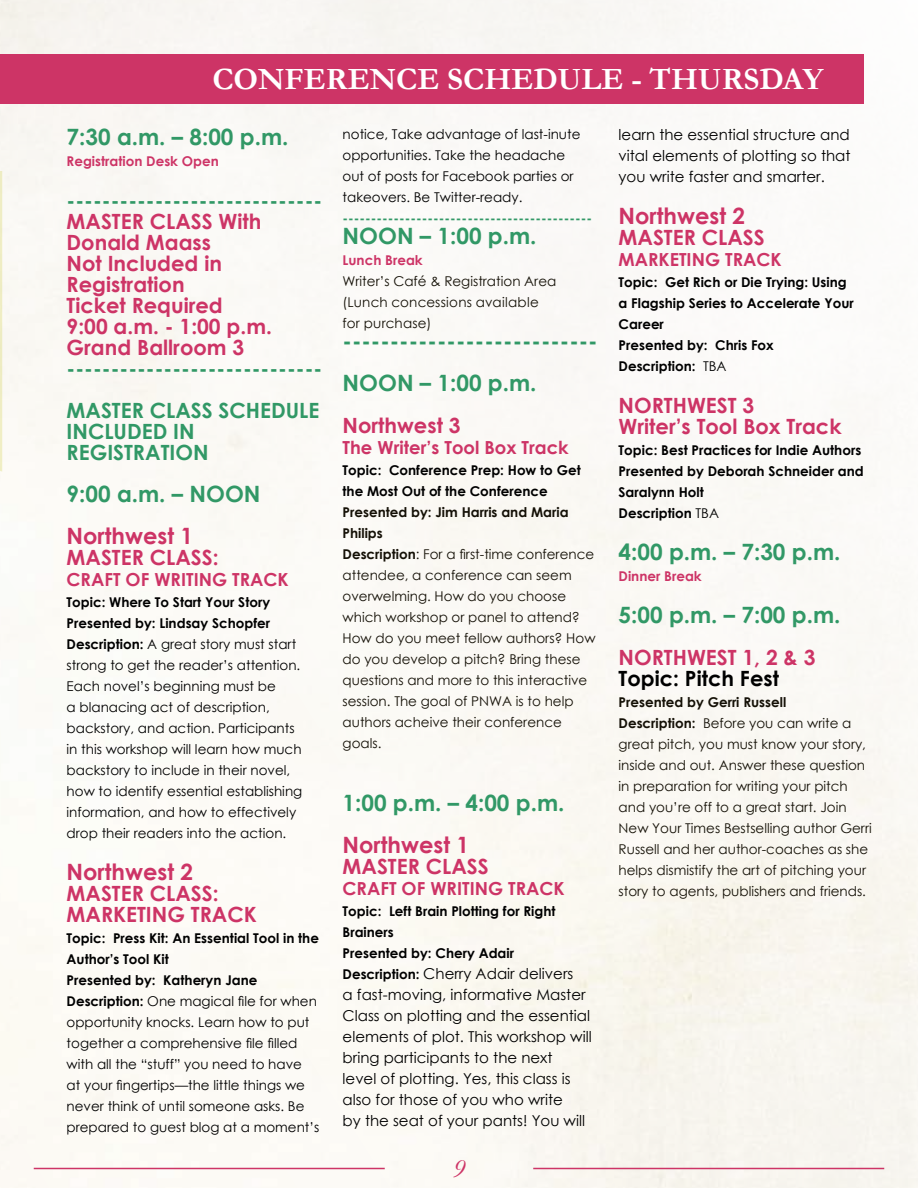
<style>
.page{position:relative;width:918px;height:1188px;background:#fff}
.page>*{position:absolute;margin:0;border:0;box-sizing:border-box;transform-origin:0 0}
.t1{font:700 31.2px "Garamond";color:#fff}
.t2{font:italic 27px "Garamond";color:#cd3466}
.t3{font:700 22.5px/42px "Century Gothic";color:#319866}
.t4{font:700 22.5px "Century Gothic";color:#cd3466}
.t5{font:700 21px/21px "Century Gothic";color:#cd3466}
.t6{font:700 21px/42px "Century Gothic";color:#319866}
.t7{font:700 21px "Century Gothic";color:#000}
.t8{font:700 18px "Century Gothic";color:#cd3466}
.t9{font:15px/21px "Century Gothic";color:#000}
.t10{font:13.5px/21px "Century Gothic";color:#000}
.t11{font:13.5px/21px "Century Gothic";color:#141006}
.t12{font:700 13.5px/21px "Century Gothic";color:#000}
.t13{font:700 13.5px "Century Gothic";color:#319866}
.t14{font:700 13.5px "Century Gothic";color:#cd3466}
.s1{font-weight:700}
.s2{font-weight:400}
.s3{font-weight:700;font-size:13.5px}
</style>
<div class="page">
<div style="left:0;top:54px;width:864px;height:50px;background:#cd3466"></div>
<hr style="left:34px;top:1168px;width:351px;height:1px;background:#cd3466">
<hr style="left:533px;top:1168px;width:351px;height:1px;background:#cd3466">
<svg style="left:0;top:171px;width:2px;height:301px"></svg>
<h1 class="t1" style="left:212px;top:58px;width:612px">CONFERENCE SCHEDULE - THURSDAY</h1>
<h3 class="t3" style="left:67px;top:115px;width:223px">7:30 a.m. – 8:00 p.m.</h3>
<p class="t14" style="left:67px;top:151px;width:154px">Registration Desk Open</p>
<h3 class="t6" style="left:67px;top:179px;width:257px">-----------------------------</h3>
<h3 class="t5" style="left:67px;top:210px;width:207px">MASTER CLASS With<br>Donald Maass<br>Not Included in<br>Registration<br>Ticket Required<br>9:00 a.m. - 1:00 p.m.<br>Grand Ballroom 3</h3>
<h3 class="t6" style="left:67px;top:347px;width:257px">-----------------------------<br>MASTER CLASS SCHEDULE</h3>
<h3 class="t6" style="left:67px;top:420px;width:143px;line-height:21px">INCLUDED IN<br>REGISTRATION</h3>
<h3 class="t3" style="left:67px;top:472px;width:195px">9:00 a.m. – NOON</h3>
<h3 class="t4" style="left:67px;top:519px;width:128px">Northwest 1</h3>
<h3 class="t5" style="left:67px;top:546px;width:154px">MASTER CLASS:</h3>
<h3 class="t8" style="left:67px;top:566px;width:224px">CRAFT OF WRITING TRACK</h3>
<p class="t10" style="left:67px;top:592px;width:237px"><span class="s1">Topic: Where To Start Your Story Presented by: Lindsay Schopfer Description:</span> A great story must start strong to get the reader’s attention.<br>Each novel’s beginning must be<br>a blanacing act of description, backstory, and action. Participants in this workshop will learn how much backstory to include in their novel, how to identify essential establishing information, and how to effectively drop their readers into the action.</p>
<h3 class="t4" style="left:67px;top:855px;width:128px">Northwest 2</h3>
<h3 class="t5" style="left:67px;top:882px;width:192px">MASTER CLASS:<br>MARKETING TRACK</h3>
<p class="t10" style="left:67px;top:928px;width:254px"><span class="s1">Topic: Press Kit: An Essential Tool in the Author’s Tool Kit<br>Presented by: Katheryn Jane Description:</span> One magical file for when opportunity knocks. Learn how to put together a comprehensive file filled with all the “stuff” you need to have<br>at your fingertips—the little things we never think of until someone asks. Be prepared to guest blog at a moment’s</p>
<p class="t9" style="left:619px;top:124px;width:234px;text-align:justify">learn the essential structure and vital elements of plotting so that you write faster and smarter.</p>
<h3 class="t4" style="left:619px;top:198px;width:128px">Northwest 2</h3>
<h3 class="t5" style="left:619px;top:226px;width:148px">MASTER CLASS</h3>
<h3 class="t8" style="left:619px;top:245px;width:165px">MARKETING TRACK</h3>
<p class="t12" style="left:619px;top:271px;width:237px">Topic: Get Rich or Die Trying: Using a Flagship Series to Accelerate Your<br>Career<br>Presented by: Chris Fox<br>Description: <span class="s2">TBA</span></p>
<h3 class="t5" style="left:619px;top:394px;width:225px">NORTHWEST 3<br>Writer’s Tool Box Track</h3>
<p class="t12" style="left:619px;top:439px;width:247px">Topic: Best Practices for Indie Authors<br>Presented by Deborah Schneider and<br>Saralynn Holt<br>Description <span class="s2">TBA</span></p>
<h3 class="t3" style="left:619px;top:529px;width:223px">4:00 p.m. – 7:30 p.m.</h3>
<p class="t14" style="left:619px;top:566px;width:85px">Dinner Break</p>
<h3 class="t3" style="left:619px;top:592px;width:223px">5:00 p.m. – 7:00 p.m.</h3>
<h3 class="t5" style="left:619px;top:646px;width:198px">NORTHWEST 1, 2 &amp; 3</h3>
<h3 class="t7" style="left:619px;top:662px;width:162px">Topic: Pitch Fest</h3>
<p class="t11" style="left:619px;top:691px;width:255px"><span class="s1">Presented by Gerri Russell<br>Description:</span> Before you can write a great pitch, you must know your story, inside and out. Answer these question in preparation for writing your pitch and you’re off to a great start. Join New Your Times Bestselling author Gerri Russell and her author-coaches as she helps dismistify the art of pitching your story to agents, publishers and friends.</p>
<p class="t10" style="left:343px;top:123px;width:239px">notice, Take advantage of last-inute opportunities. Take the headache out of posts for Facebook parties or takeovers. Be Twitter-ready.</p>
<p class="t13" style="left:343px;top:207px;width:251px">--------------------------------------------</p>
<h3 class="t3" style="left:343px;top:213px;width:195px">NOON – 1:00 p.m.</h3>
<p class="t14" style="left:343px;top:249px;width:82px">Lunch Break</p>
<p class="t11" style="left:343px;top:270px;width:215px">Writer’s Café &amp; Registration Area (Lunch concessions available for purchase)</p>
<h3 class="t3" style="left:343px;top:318px;width:257px">---------------------------<br>NOON – 1:00 p.m.</h3>
<h3 class="t5" style="left:343px;top:413px;width:120px">Northwest 3</h3>
<h3 class="t8" style="left:343px;top:433px;width:228px">The Writer’s Tool Box Track</h3>
<p class="t12" style="left:343px;top:459px;width:240px">Topic: Conference Prep: How to Get the Most Out of the Conference</p>
<p class="t11" style="left:343px;top:501px;width:255px"><span class="s1">Presented by: Jim Harris and Maria<br>Philips<br>Description</span>: For a first-time conference attendee, a conference can seem overwelming. How do you choose which workshop or panel to attend?<br>How do you meet fellow authors? How do you develop a pitch? Bring these questions and more to this interactive session. The goal of PNWA is to help authors acheive their conference goals.</p>
<h3 class="t3" style="left:343px;top:780px;width:223px">1:00 p.m. – 4:00 p.m.</h3>
<h3 class="t4" style="left:343px;top:827px;width:128px">Northwest 1</h3>
<h3 class="t5" style="left:343px;top:854px;width:148px">MASTER CLASS</h3>
<h3 class="t8" style="left:343px;top:874px;width:224px">CRAFT OF WRITING TRACK</h3>
<p class="t12" style="left:343px;top:900px;width:215px">Topic: Left Brain Plotting for Right<br>Brainers<br>Presented by: Chery Adair</p>
<p class="t9" style="left:343px;top:962px;width:251px"><span class="s3">Description:</span> Cherry Adair delivers<br>a fast-moving, informative Master Class on plotting and the essential elements of plot. This workshop will bring participants to the next<br>level of plotting. Yes, this class is also for those of you who write<br>by the seat of your pants! You will</p>
<h2 class="t2" style="left:453px;top:1151px;width:14px">9</h2>
</div>
